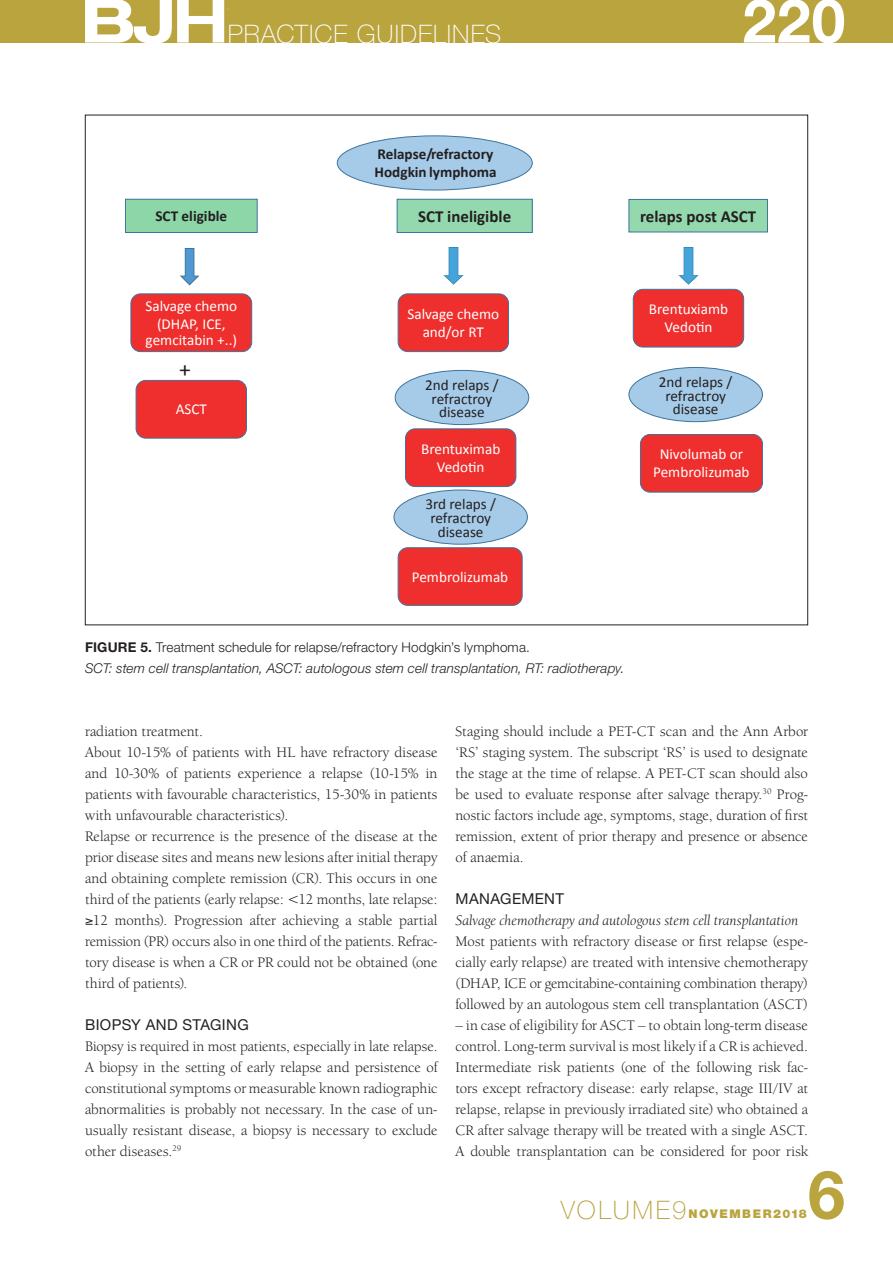
<style>
.page{position:relative;width:893px;height:1263px;background:#fff}
.page>*{position:absolute;margin:0;border:0;box-sizing:border-box;transform-origin:0 0}
.t1{font:700 66.9px "Helvetica Neue LT Std";color:#b9a43e}
.t2{font:700 60.75px "Helvetica Neue LT Std";color:#fff}
.t3{font:100 25.5px "Helvetica Neue LT Std";letter-spacing:.035em;color:#fff}
.t4{font:23.55px "Calibri";color:#231f20}
.t5{font:700 16.95px "Calibri";color:#231f20}
.t6{font:15.15px/18.1px "Calibri";color:#fff;text-align:center}
.t7{font:15.15px/13.5px "Calibri";color:#231f20;text-align:center}
.t8{font:700 15.15px/18.1px "Calibri";color:#231f20}
.BODY_2017{font:15px/21px "Berkeley Oldstyle IT Cby BT";letter-spacing:.005em;color:#231f20;text-align:justify}
.BODY_2017-2{font:italic 15px "Berkeley Oldstyle IT Cby BT";letter-spacing:.005em;color:#231f20}
.SUBKOP_2017{font:15px "Helvetica Neue LT Std";letter-spacing:.025em;color:#231f20}
.BODY_2017-3{font:italic 300 13.5px "Helvetica Neue LT Std";letter-spacing:.005em;color:#231f20}
.BODY_2017-4{font:300 13.5px "Helvetica Neue LT Std";letter-spacing:.01em;color:#231f20}
.t9{font:900 12px "Helvetica Neue LT Std";letter-spacing:.125em;color:#b9a43e}
.s1{font-weight:700}
.s2{font-weight:100;font-size:25.5px}
</style>
<div class="page">
<div style="left:0;top:0;width:893px;height:43px;background:#b9a43e"></div>
<svg style="left:85px;top:0;width:140px;height:43px"></svg>
<div style="left:337px;top:136px;width:195px;height:54px;background:#a6cbe8;border-radius:50%"></div>
<div style="left:337px;top:135px;width:196px;height:55px;border:1px solid #3e749c;border-radius:50%"></div>
<div style="left:629px;top:199px;width:138px;height:33px;background:#94d9ae"></div>
<div style="left:628px;top:199px;width:140px;height:33px;border:1px solid #3e749c"></div>
<svg style="left:180px;top:248px;width:20px;height:38px"></svg>
<img style="left:444px;top:248px;width:19px;height:37px">
<div style="left:131px;top:294px;width:121px;height:58px;background:#ee2f2d;border-radius:10px"></div>
<div style="left:131px;top:293px;width:121px;height:59px;border:1px solid #3e749c;border-radius:10px"></div>
<div style="left:136px;top:380px;width:110px;height:58px;background:#ee2f2d;border-radius:10px"></div>
<div style="left:136px;top:380px;width:111px;height:58px;border:1px solid #3e749c;border-radius:10px"></div>
<div style="left:397px;top:199px;width:135px;height:33px;background:#94d9ae"></div>
<div style="left:397px;top:199px;width:136px;height:34px;border:1px solid #3e749c"></div>
<img style="left:679px;top:248px;width:19px;height:37px">
<div style="left:398px;top:294px;width:110px;height:58px;background:#ee2f2d;border-radius:10px"></div>
<div style="left:398px;top:293px;width:111px;height:59px;border:1px solid #3e749c;border-radius:10px"></div>
<div style="left:405px;top:429px;width:111px;height:58px;background:#ee2f2d;border-radius:10px"></div>
<div style="left:405px;top:428px;width:111px;height:59px;border:1px solid #3e749c;border-radius:10px"></div>
<div style="left:394px;top:490px;width:133px;height:54px;background:#a6cbe8;border-radius:50%"></div>
<div style="left:394px;top:490px;width:134px;height:55px;border:1px solid #3e749c;border-radius:50%"></div>
<div style="left:629px;top:367px;width:133px;height:55px;background:#a6cbe8;border-radius:50%"></div>
<div style="left:628px;top:367px;width:135px;height:55px;border:1px solid #3e749c;border-radius:50%"></div>
<div style="left:633px;top:289px;width:111px;height:58px;background:#ee2f2d;border-radius:10px"></div>
<div style="left:633px;top:289px;width:111px;height:58px;border:1px solid #3e749c;border-radius:10px"></div>
<div style="left:395px;top:370px;width:134px;height:55px;background:#a6cbe8;border-radius:50%"></div>
<div style="left:395px;top:370px;width:134px;height:55px;border:1px solid #3e749c;border-radius:50%"></div>
<div style="left:640px;top:434px;width:122px;height:58px;background:#ee2f2d;border-radius:10px"></div>
<div style="left:640px;top:434px;width:123px;height:58px;border:1px solid #3e749c;border-radius:10px"></div>
<div style="left:398px;top:548px;width:124px;height:57px;background:#ee2f2d;border-radius:10px"></div>
<div style="left:398px;top:547px;width:125px;height:59px;border:1px solid #3e749c;border-radius:10px"></div>
<div style="left:125px;top:199px;width:132px;height:33px;background:#8cd6a8"></div>
<div style="left:125px;top:199px;width:133px;height:34px;border:1px solid #3e749c"></div>
<p class="t3" style="left:228px;top:19px;width:275px">PRACTICE GUIDELINES</p>
<p class="t2" style="left:742px;top:-17px;width:104px">220</p>
<p class="t8" style="left:155px;top:206px;width:73px">SCT eligible</p>
<p class="t8" style="left:375px;top:144px;width:124px">Relapse/refractory<br>Hodgkin lymphoma</p>
<p class="t5" style="left:418px;top:204px;width:95px">SCT ineligible</p>
<p class="t5" style="left:640px;top:205px;width:118px">relaps post ASCT</p>
<p class="t6" style="left:145px;top:296px;width:93px">Salvage chemo (DHAP, ICE,</p>
<p class="t6" style="left:146px;top:330px;width:93px">gemcitabin +..)</p>
<p class="t4" style="left:179px;top:352px;width:13px">+</p>
<p class="t6" style="left:176px;top:400px;width:33px">ASCT</p>
<p class="t6" style="left:407px;top:304px;width:93px">Salvage chemo and/or RT</p>
<p class="t7" style="left:425px;top:378px;width:75px">2nd relaps / refractroy disease</p>
<p class="t6" style="left:421px;top:439px;width:81px">Brentuximab<br>Vedotin</p>
<p class="t7" style="left:425px;top:497px;width:72px;line-height:14px">3rd relaps / refractroy disease</p>
<p class="t6" style="left:412px;top:567px;width:98px">Pembrolizumab</p>
<p class="BODY_2017-4" style="left:85px;top:638px;width:446px"><span class="s1">FIGURE 5.</span> Treatment schedule for relapse/refractory Hodgkin’s lymphoma.</p>
<p class="BODY_2017-3" style="left:85px;top:660px;width:541px">SCT: stem cell transplantation, ASCT: autologous stem cell transplantation, RT: radiotherapy.</p>
<p class="t6" style="left:649px;top:300px;width:81px">Brentuxiamb<br>Vedotin</p>
<p class="t7" style="left:659px;top:375px;width:75px">2nd relaps / refractroy disease</p>
<p class="t6" style="left:653px;top:445px;width:98px">Nivolumab or<br>Pembrolizumab</p>
<p class="BODY_2017" style="left:85px;top:720px;width:119px">radiation treatment.</p>
<p class="BODY_2017" style="left:85px;top:741px;width:354px">About 10-15% of patients with HL have refractory disease and 10-30% of patients experience a relapse (10-15% in patients with favourable characteristics, 15-30% in patients with unfavourable characteristics).</p>
<p class="BODY_2017" style="left:85px;top:825px;width:354px">Relapse or recurrence is the presence of the disease at the prior disease sites and means new lesions after initial therapy and obtaining complete remission (CR). This occurs in one third of the patients (early relapse: &lt;12 months, late relapse: ≥12 months). Progression after achieving a stable partial remission (PR) occurs also in one third of the patients. Refrac&shy;tory disease is when a CR or PR could not be obtained (one third of patients).</p>
<p class="SUBKOP_2017" style="left:85px;top:1015px;width:165px">BIOPSY AND STAGING</p>
<p class="BODY_2017" style="left:85px;top:1035px;width:354px">Biopsy is required in most patients, especially in late relapse.<br>A biopsy in the setting of early relapse and persistence of constitutional symptoms or measurable known radiographic abnormalities is probably not necessary. In the case of un&shy;usually resistant disease, a biopsy is necessary to exclude other diseases.<sup>29</sup></p>
<p class="BODY_2017" style="left:455px;top:720px;width:354px">Staging should include a PET-CT scan and the Ann Arbor ‘RS’ staging system. The subscript ‘RS’ is used to designate the stage at the time of relapse. A PET-CT scan should also be used to evaluate response after salvage therapy.<sup>30</sup> Prog&shy;nostic factors include age, symptoms, stage, duration of first remission, extent of prior therapy and presence or absence of anaemia.</p>
<p class="SUBKOP_2017" style="left:455px;top:889px;width:110px">MANAGEMENT</p>
<p class="BODY_2017-2" style="left:455px;top:911px;width:344px">Salvage chemotherapy and autologous stem cell transplantation</p>
<p class="BODY_2017" style="left:455px;top:930px;width:354px">Most patients with refractory disease or first relapse (espe&shy;cially early relapse) are treated with intensive chemotherapy (DHAP, ICE or gemcitabine-containing combination therapy) followed by an autologous stem cell transplantation (ASCT)</p>
<p class="BODY_2017" style="left:455px;top:1014px;width:354px">– in case of eligibility for ASCT – to obtain long-term disease control. Long-term survival is most likely if a CR is achieved.<br>Intermediate risk patients (one of the following risk fac&shy;tors except refractory disease: early relapse, stage III/IV at relapse, relapse in previously irradiated site) who obtained a CR after salvage therapy will be treated with a single ASCT.<br>A double transplantation can be considered for poor risk</p>
<h1 class="t1" style="left:808px;top:1153px;width:39px">6</h1>
<p class="t9" style="left:561px;top:1206px;width:248px"><span class="s2">VOLUME9</span>NOVEMBER2018</p>
</div>
